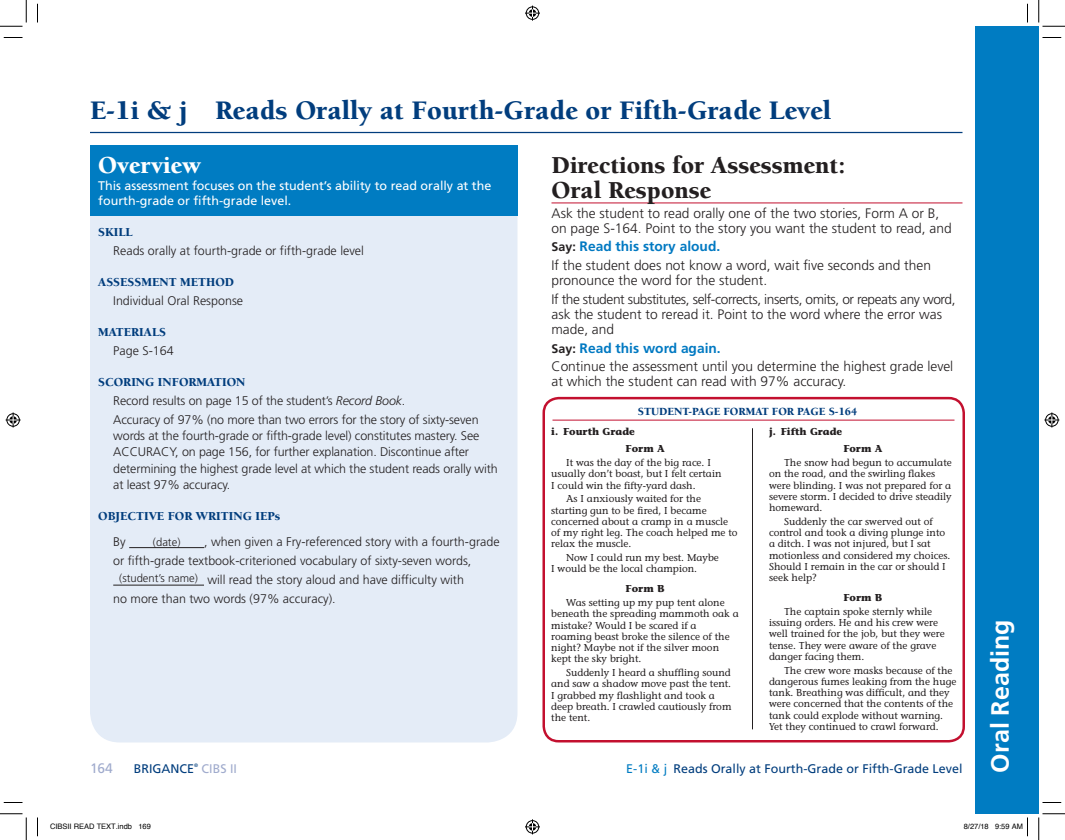
<style>
.page{position:relative;width:1065px;height:840px;background:#fff}
.page>*{position:absolute;margin:0;border:0;box-sizing:border-box;transform-origin:0 0}
.t1{font:900 27.5px "Berkeley Std";color:#013d7d}
.t2{font:900 25px/25px "Berkeley Std";color:#231f20}
.t3{font:700 25px "Frutiger LT Std";color:#fff}
.t4{font:900 25px "Berkeley Std";color:#fff}
.t5{font:300 13.75px/15px "Frutiger LT Std";color:#231f20}
.t6{font:300 13.75px/18.8px "Frutiger LT Std";letter-spacing:-.03em;color:#231f20}
.t7{font:13.75px "Frutiger LT Std";color:#a0abcd}
.t8{font:300 12.5px/16.2px "Frutiger LT Std";letter-spacing:-.01em;color:#231f20}
.t9{font:12.5px/15px "Frutiger LT Std";color:#fff}
.t10{font:900 12.5px "Berkeley Std";color:#013d7d}
.t11{font:12.5px "Frutiger LT Std";color:#013d7d}
.t12{font:12.5px "Frutiger LT Std";color:#a0abcd}
.t13{font:900 11.25px "Berkeley Std";color:#013d7d}
.t14{font:300 11.25px "Frutiger LT Std";color:#231f20}
.t15{font:500 10px/11.2px "Stone Informal Std";color:#231f20}
.t16{font:700 10px/17.5px "Stone Informal Std";color:#231f20}
.t17{font:7.5px "Helvetica";color:#000}
.t18{font:5px "Frutiger LT Std";color:#013d7d}
.s1{font-style:italic}
.s2{font-size:11.25px}
.s3{font-weight:700;font-size:12.5px}
.s4{font-weight:700;color:#0079c2}
.s5{color:#007cc2}
</style>
<div class="page">
<div style="left:975px;top:26px;width:64px;height:788px;background:#007cc2"></div>
<div style="left:90px;top:156px;width:428px;height:587px;background:#e4ecf7;border-radius:30px"></div>
<hr style="left:552px;top:203px;width:410px;height:1px;background:#c3102f">
<hr style="left:90px;top:132px;width:872px;height:1px;background:#013d7d">
<hr style="left:552px;top:420px;width:403px;height:1px;background:#c3102f">
<div style="left:542px;top:397px;width:423px;height:345px;border:2px solid #c3102f;border-radius:15px"></div>
<div style="left:90px;top:146px;width:428px;height:70px;background:#007cc2"></div>
<hr style="left:129px;top:547px;width:75px;height:1px;background:#231f20">
<hr style="left:113px;top:585px;width:91px;height:1px;background:#231f20">
<hr style="left:752px;top:428px;width:1px;height:301px;background:#231f20">
<svg style="left:4px;top:37px;width:18px;height:1px"></svg>
<svg style="left:1042px;top:37px;width:19px;height:1px"></svg>
<svg style="left:4px;top:802px;width:18px;height:1px"></svg>
<svg style="left:1042px;top:802px;width:19px;height:1px"></svg>
<svg style="left:37px;top:4px;width:1px;height:18px"></svg>
<svg style="left:37px;top:818px;width:1px;height:18px"></svg>
<svg style="left:1027px;top:4px;width:1px;height:18px"></svg>
<svg style="left:0;top:0;width:27px;height:27px"></svg>
<svg style="left:0;top:814px;width:27px;height:26px"></svg>
<svg style="left:1039px;top:0;width:26px;height:27px"></svg>
<svg style="left:1039px;top:814px;width:26px;height:26px"></svg>
<svg style="left:525px;top:6px;width:15px;height:15px"></svg>
<svg style="left:525px;top:819px;width:15px;height:15px"></svg>
<svg style="left:6px;top:412px;width:15px;height:16px"></svg>
<svg style="left:1044px;top:412px;width:15px;height:16px"></svg>
<svg style="left:1027px;top:818px;width:1px;height:18px"></svg>
<h1 class="t1" style="left:90px;top:96px;width:743px">E-1i &amp; j Reads Orally at Fourth-Grade or Fifth-Grade Level</h1>
<h2 class="t4" style="left:98px;top:152px;width:104px">Overview</h2>
<p class="t9" style="left:98px;top:178px;width:395px">This assessment focuses on the student’s ability to read orally at the fourth-grade or fifth-grade level.</p>
<p class="t10" style="left:98px;top:226px;width:36px">SKILL</p>
<p class="t8" style="left:113px;top:243px;width:252px">Reads orally at fourth-grade or fifth-grade level</p>
<p class="t10" style="left:98px;top:276px;width:137px">ASSESSMENT METHOD</p>
<p class="t8" style="left:113px;top:293px;width:131px">Individual Oral Response</p>
<p class="t10" style="left:98px;top:326px;width:69px">MATERIALS</p>
<p class="t8" style="left:113px;top:343px;width:62px">Page S-164</p>
<p class="t10" style="left:98px;top:376px;width:149px">SCORING INFORMATION</p>
<p class="t8" style="left:113px;top:392px;width:367px;line-height:18.8px">Record results on page 15 of the student’s <span class="s1">Record Book</span>.<br>Accuracy of 97% (no more than two errors for the story of sixty-seven</p>
<p class="t8" style="left:113px;top:428px;width:386px">words at the fourth-grade or fifth-grade level) constitutes mastery. See ACCURACY, on page 156, for further explanation. Discontinue after determining the highest grade level at which the student reads orally with at least 97% accuracy.</p>
<p class="t10" style="left:98px;top:510px;width:184px">OBJECTIVE FOR WRITING IEPs</p>
<p class="t8" style="left:113px;top:534px;width:14px">By</p>
<p class="t14" style="left:153px;top:536px;width:29px">(date)</p>
<p class="t8" style="left:204px;top:534px;width:297px">, when given a Fry-referenced story with a fourth-grade</p>
<p class="t8" style="left:113px;top:553px;width:360px">or fifth-grade textbook-criterioned vocabulary of sixty-seven words,</p>
<p class="t8" style="left:119px;top:572px;width:346px"><span class="s2">(student’s name)</span> will read the story aloud and have difficulty with</p>
<p class="t8" style="left:113px;top:590px;width:224px">no more than two words (97% accuracy).</p>
<h2 class="t2" style="left:552px;top:153px;width:295px">Directions for Assessment:<br>Oral Response</h2>
<h3 class="t5" style="left:552px;top:206px;width:402px">Ask the student to read orally one of the two stories, Form A or B, on page S-164. Point to the story you want the student to read, and</h3>
<h3 class="t5" style="left:552px;top:237px;width:381px;line-height:18.8px"><span class="s3">Say:</span> <span class="s4">Read this story aloud.<br></span>If the student does not know a word, wait five seconds and then</h3>
<h3 class="t6" style="left:552px;top:271px;width:406px">pronounce the word for the student.<br>If the student substitutes, self-corrects, inserts, omits, or repeats any word,</h3>
<h3 class="t5" style="left:552px;top:307px;width:392px">ask the student to reread it. Point to the word where the error was made, and</h3>
<h3 class="t5" style="left:552px;top:339px;width:403px;line-height:18.8px"><span class="s3">Say:</span> <span class="s4">Read this word again.<br></span>Continue the assessment until you determine the highest grade level</h3>
<h3 class="t5" style="left:552px;top:374px;width:296px">at which the student can read with 97% accuracy.</h3>
<p class="t13" style="left:638px;top:405px;width:221px">STUDENT-PAGE FORMAT FOR PAGE S-164</p>
<p class="t16" style="left:626px;top:422px;width:41px;text-indent:-74px">i. Fourth Grade<br>Form A</p>
<p class="t15" style="left:551px;top:457px;width:172px;text-indent:15px">It was the day of the big race. I usually don’t boast, but I felt certain<br>I could win the fifty-yard dash.</p>
<p class="t15" style="left:551px;top:493px;width:188px;text-indent:15px">As I anxiously waited for the starting gun to be fired, I became concerned about a cramp in a muscle of my right leg. The coach helped me to relax the muscle.</p>
<p class="t15" style="left:551px;top:552px;width:169px;text-indent:15px">Now I could run my best. Maybe<br>I would be the local champion.</p>
<p class="t16" style="left:626px;top:580px;width:41px">Form B</p>
<p class="t15" style="left:551px;top:597px;width:189px;text-indent:15px">Was setting up my pup tent alone beneath the spreading mammoth oak a mistake? Would I be scared if a roaming beast broke the silence of the night? Maybe not if the silver moon kept the sky bright.</p>
<p class="t15" style="left:551px;top:667px;width:182px;text-indent:15px">Suddenly I heard a shuffling sound and saw a shadow move past the tent.<br>I grabbed my flashlight and took a deep breath. I crawled cautiously from the tent.</p>
<p class="t16" style="left:769px;top:422px;width:75px">j. Fifth Grade</p>
<p class="t16" style="left:843px;top:440px;width:41px">Form A</p>
<p class="t15" style="left:769px;top:457px;width:184px;text-indent:15px">The snow had begun to accumulate on the road, and the swirling flakes were blinding. I was not prepared for a severe storm. I decided to drive steadily homeward.</p>
<p class="t15" style="left:769px;top:516px;width:183px;text-indent:15px">Suddenly the car swerved out of control and took a diving plunge into a ditch. I was not injured, but I sat motionless and considered my choices.<br>Should I remain in the car or should I seek help?</p>
<p class="t16" style="left:843px;top:589px;width:41px">Form B</p>
<p class="t15" style="left:769px;top:606px;width:177px;text-indent:15px">The captain spoke sternly while issuing orders. He and his crew were well trained for the job, but they were tense. They were aware of the grave danger facing them.</p>
<p class="t15" style="left:769px;top:664px;width:189px;text-indent:15px">The crew wore masks because of the dangerous fumes leaking from the huge tank. Breathing was difficult, and they were concerned that the contents of the tank could explode without warning.<br>Yet they continued to crawl forward.</p>
<h3 class="t7" style="left:90px;top:760px;width:24px">164</h3>
<p class="t12" style="left:202px;top:761px;width:37px">CIBS II</p>
<p class="t11" style="left:134px;top:761px;width:62px">BRIGANCE</p>
<p class="t18" style="left:194px;top:763px;width:5px">®</p>
<p class="t11" style="left:626px;top:761px;width:338px"><span class="s5">E-1i &amp; j</span> Reads Orally at Fourth-Grade or Fifth-Grade Level</p>
<h2 class="t3" style="left:985px;top:772px;width:154px;rotate:-90deg">Oral Reading</h2>
<p class="t17" style="left:50px;top:820px;width:102px">CIBSII READ TEXT.indb 169</p>
<p class="t17" style="left:964px;top:820px;width:61px">8/27/18 9:59 AM</p>
</div>
